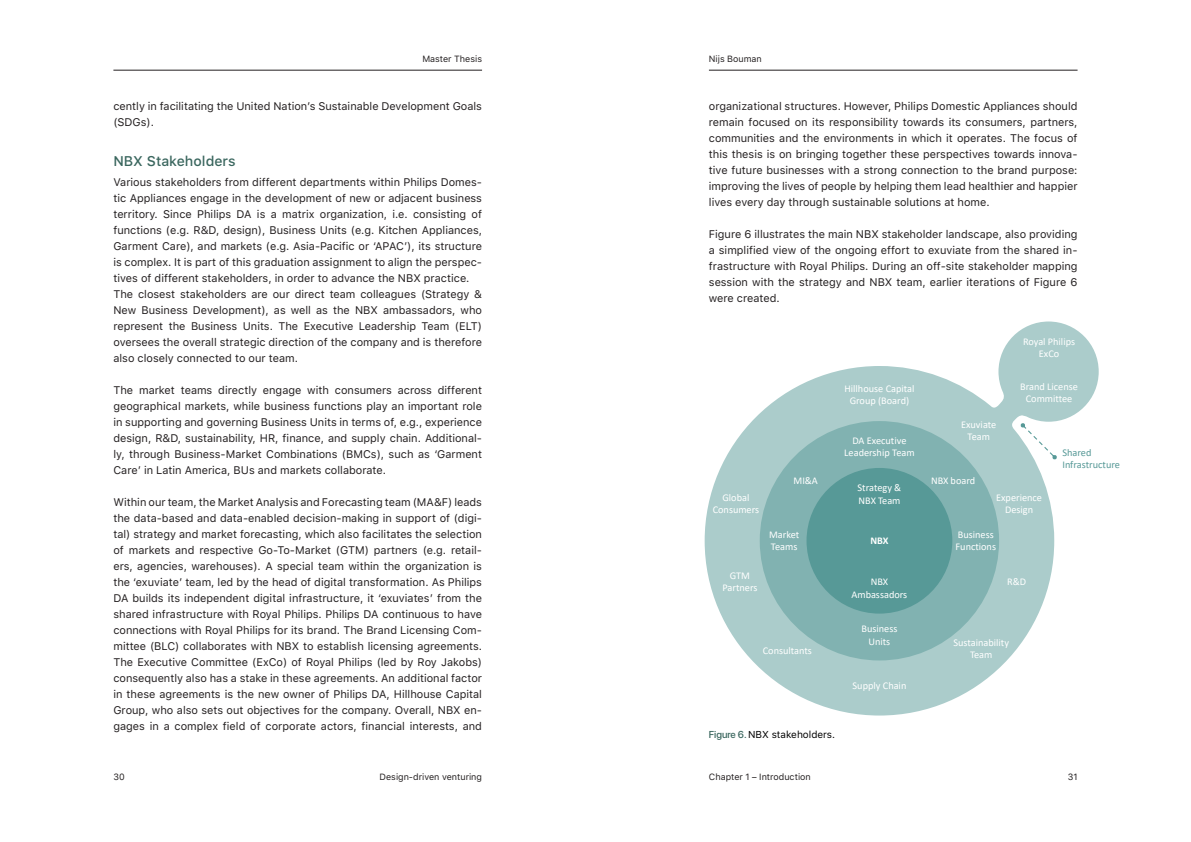
<style>
.page{position:relative;width:1191px;height:842px;background:#fff}
.page>*{position:absolute;margin:0;border:0;box-sizing:border-box;transform-origin:0 0}
.t1{font:500 14px "SF Pro Text";color:#3a665e}
.t2{font:11px/16px "SF Pro Text";color:#231f20;text-align:justify}
.t3{font:10.3px/12.3px "Calibri";color:#fff;text-align:center}
.t4{font:10.3px/12.4px "Calibri";letter-spacing:-.005em;color:#579997}
.t5{font:700 10.3px "Calibri";color:#fff}
.t6{font:10px "SF Pro Text";color:#000}
.t7{font:9px "SF Pro Text";color:#231f20}
.s1{font-family:"SF Pro Display";font-weight:500;color:#3a665e}
</style>
<div class="page">
<hr style="left:113px;top:70px;width:369px;height:1px;background:#231f20">
<hr style="left:709px;top:70px;width:368px;height:1px;background:#231f20">
<svg style="left:704px;top:321px;width:394px;height:394px;fill:#abcccb"></svg>
<div style="left:759px;top:421px;width:240px;height:239px;background:#81b2b1;border-radius:50%"></div>
<div style="left:806px;top:468px;width:146px;height:146px;background:#579997;border-radius:50%"></div>
<svg style="left:1020px;top:423px;width:37px;height:37px"></svg>
<p class="t7" style="left:422px;top:53px;width:61px">Master Thesis</p>
<p class="t2" style="left:113px;top:97px;width:370px">cently in facilitating the United Nation’s Sustainable Development Goals (SDGs).</p>
<p class="t1" style="left:113px;top:151px;width:124px">NBX Stakeholders</p>
<p class="t2" style="left:113px;top:173px;width:370px;text-align:left">Various stakeholders from different departments within Philips Domes&shy;tic Appliances engage in the development of new or adjacent business territory. Since Philips DA is a matrix organization, i.e. consisting of functions (e.g. R&amp;D, design), Business Units (e.g. Kitchen Appliances, Garment Care), and markets (e.g. Asia-Pacific or ‘APAC’), its structure is complex. It is part of this graduation assignment to align the perspec&shy;tives of different stakeholders, in order to advance the NBX practice.<br>The closest stakeholders are our direct team colleagues (Strategy &amp; New Business Development), as well as the NBX ambassadors, who represent the Business Units. The Executive Leadership Team (ELT) oversees the overall strategic direction of the company and is therefore also closely connected to our team.</p>
<p class="t2" style="left:113px;top:381px;width:370px">The market teams directly engage with consumers across different geographical markets, while business functions play an important role in supporting and governing Business Units in terms of, e.g., experience design, R&amp;D, sustainability, HR, finance, and supply chain. Additional&shy;ly, through Business-Market Combinations (BMCs), such as ‘Garment Care’ in Latin America, BUs and markets collaborate.</p>
<p class="t2" style="left:113px;top:493px;width:370px">Within our team, the Market Analysis and Forecasting team (MA&amp;F) leads the data-based and data-enabled decision-making in support of (digi&shy;tal) strategy and market forecasting, which also facilitates the selection of markets and respective Go-To-Market (GTM) partners (e.g. retail&shy;ers, agencies, warehouses). A special team within the organization is the ‘exuviate’ team, led by the head of digital transformation. As Philips DA builds its independent digital infrastructure, it ‘exuviates’ from the shared infrastructure with Royal Philips. Philips DA continuous to have connections with Royal Philips for its brand. The Brand Licensing Com&shy;mittee (BLC) collaborates with NBX to establish licensing agreements.<br>The Executive Committee (ExCo) of Royal Philips (led by Roy Jakobs) consequently also has a stake in these agreements. An additional factor in these agreements is the new owner of Philips DA, Hillhouse Capital Group, who also sets out objectives for the company. Overall, NBX en&shy;gages in a complex field of corporate actors, financial interests, and</p>
<p class="t7" style="left:709px;top:53px;width:54px">Nijs Bouman</p>
<p class="t2" style="left:709px;top:97px;width:370px">organizational structures. However, Philips Domestic Appliances should remain focused on its responsibility towards its consumers, partners, communities and the environments in which it operates. The focus of this thesis is on bringing together these perspectives towards innova&shy;tive future businesses with a strong connection to the brand purpose: improving the lives of people by helping them lead healthier and happier lives every day through sustainable solutions at home.</p>
<p class="t2" style="left:709px;top:225px;width:370px">Figure 6 illustrates the main NBX stakeholder landscape, also providing a simplified view of the ongoing effort to exuviate from the shared in&shy;frastructure with Royal Philips. During an off-site stakeholder mapping session with the strategy and NBX team, earlier iterations of Figure 6 were created.</p>
<p class="t3" style="left:844px;top:382px;width:72px">Hillhouse Capital<br>Group (Board)</p>
<p class="t3" style="left:712px;top:491px;width:48px">Global<br>Consumers</p>
<p class="t3" style="left:793px;top:474px;width:26px">MI&amp;A</p>
<p class="t3" style="left:844px;top:434px;width:72px">DA Executive<br>Leadership Team</p>
<p class="t3" style="left:857px;top:481px;width:45px;text-align:left">Strategy &amp;<br>NBX Team</p>
<p class="t3" style="left:769px;top:528px;width:32px;text-align:left">Market<br>Teams</p>
<p class="t5" style="left:870px;top:533px;width:20px">NBX</p>
<p class="t3" style="left:722px;top:569px;width:37px">GTM<br>Partners</p>
<p class="t3" style="left:851px;top:575px;width:57px">NBX<br>Ambassadors</p>
<p class="t3" style="left:762px;top:644px;width:51px">Consultants</p>
<p class="t6" style="left:709px;top:727px;width:128px"><span class="s1">Figure 6.</span> NBX stakeholders.</p>
<p class="t3" style="left:861px;top:622px;width:38px">Business<br>Units</p>
<p class="t3" style="left:852px;top:680px;width:55px">Supply Chain</p>
<p class="t3" style="left:1023px;top:335px;width:54px">Royal Philips<br>ExCo</p>
<p class="t3" style="left:961px;top:418px;width:37px">Exuviate<br>Team</p>
<p class="t3" style="left:931px;top:474px;width:46px">NBX board</p>
<p class="t3" style="left:1020px;top:380px;width:59px">Brand License<br>Committee</p>
<p class="t4" style="left:1062px;top:446px;width:59px">Shared<br>Infrastructure</p>
<p class="t3" style="left:996px;top:491px;width:47px">Experience<br>Design</p>
<p class="t3" style="left:955px;top:528px;width:42px;text-align:left">Business<br>Functions</p>
<p class="t3" style="left:1007px;top:575px;width:20px">R&amp;D</p>
<p class="t3" style="left:953px;top:636px;width:57px">Sustainability<br>Team</p>
<p class="t7" style="left:380px;top:771px;width:104px">Design-driven venturing</p>
<p class="t7" style="left:709px;top:771px;width:103px">Chapter 1 – Introduction</p>
<p class="t7" style="left:113px;top:771px;width:13px">30</p>
<p class="t7" style="left:1067px;top:771px;width:11px">31</p>
</div>
